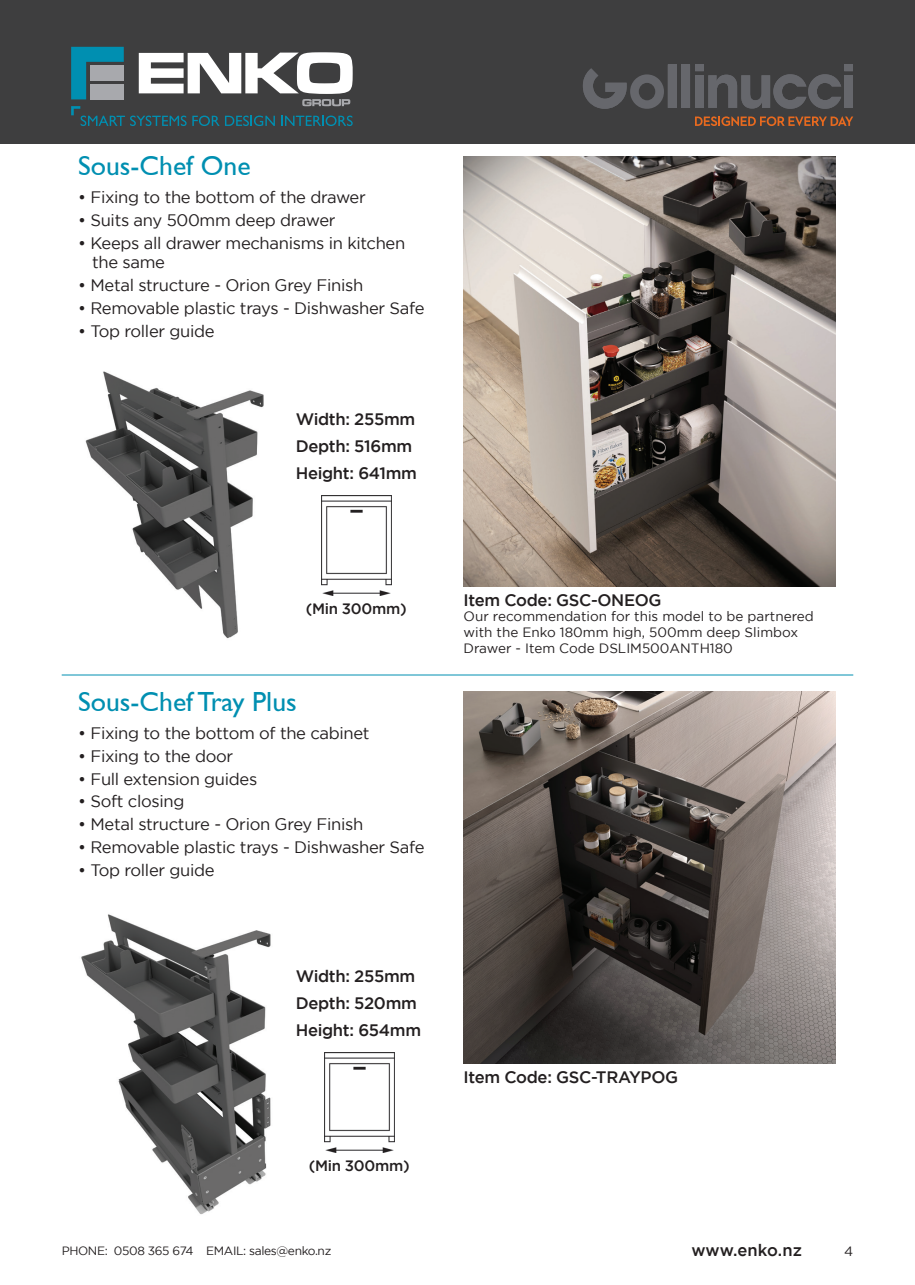
<style>
.page{position:relative;width:915px;height:1285px;background:#fff}
.page>*{position:absolute;margin:0;border:0;box-sizing:border-box;transform-origin:0 0}
.t1{font:27.6px "Gill Sans";color:#008fb1}
.body_copy{font:16.65px/19.5px "Gotham";letter-spacing:-.02em;color:#231f20}
.body_copy-2{font:500 16.65px "Gotham";letter-spacing:-.02em;color:#231f20}
.t2{font:500 16.5px "Gotham";letter-spacing:.005em;color:#231f20}
.body_copy-3{font:500 15px "Gotham";letter-spacing:-.02em;color:#231f20}
.body_copy-4{font:13.5px/16.2px "Gotham";color:#231f20}
.t3{font:12px "Gotham";letter-spacing:-.03em;color:#231f20}
</style>
<div class="page">
<div style="left:0;top:0;width:914px;height:143px;background:#3e3e3f"></div>
<hr style="left:62px;top:674px;width:791px;height:1px;background:#008fb1">
<img style="left:463px;top:156px;width:372px;height:430px">
<img style="left:81px;top:914px;width:190px;height:301px">
<img style="left:463px;top:691px;width:372px;height:371px">
<img style="left:85px;top:371px;width:179px;height:268px">
<img style="left:322px;top:495px;width:69px;height:100px">
<img style="left:325px;top:1052px;width:69px;height:100px">
<svg style="left:583px;top:64px;width:269px;height:45px"></svg>
<svg style="left:695px;top:116px;width:158px;height:10px"></svg>
<svg style="left:71px;top:47px;width:281px;height:79px"></svg>
<p class="t1" style="left:78px;top:150px;width:174px">Sous-Chef One</p>
<p class="body_copy" style="left:78px;top:187px;width:289px">• Fixing to the bottom of the drawer</p>
<p class="body_copy" style="left:78px;top:210px;width:259px">• Suits any 500mm deep drawer</p>
<p class="body_copy" style="left:92px;top:233px;width:314px;text-indent:-14px">• Keeps all drawer mechanisms in kitchen the same</p>
<p class="body_copy" style="left:78px;top:275px;width:286px">• Metal structure - Orion Grey Finish</p>
<p class="body_copy" style="left:78px;top:298px;width:348px">• Removable plastic trays - Dishwasher Safe</p>
<p class="body_copy" style="left:78px;top:321px;width:138px">• Top roller guide</p>
<p class="body_copy-2" style="left:296px;top:409px;width:121px">Width: 255mm</p>
<p class="body_copy-2" style="left:296px;top:436px;width:118px">Depth: 516mm</p>
<p class="body_copy-2" style="left:296px;top:464px;width:123px">Height: 641mm</p>
<p class="body_copy-3" style="left:305px;top:600px;width:102px">(Min 300mm)</p>
<p class="t1" style="left:78px;top:685px;width:220px">Sous-Chef Tray Plus</p>
<p class="body_copy" style="left:78px;top:722px;width:293px">• Fixing to the bottom of the cabinet</p>
<p class="body_copy" style="left:78px;top:745px;width:156px">• Fixing to the door</p>
<p class="body_copy" style="left:78px;top:768px;width:180px">• Full extension guides</p>
<p class="body_copy" style="left:78px;top:791px;width:108px">• Soft closing</p>
<p class="body_copy" style="left:78px;top:814px;width:286px">• Metal structure - Orion Grey Finish</p>
<p class="body_copy" style="left:78px;top:837px;width:348px">• Removable plastic trays - Dishwasher Safe</p>
<p class="body_copy" style="left:78px;top:859px;width:138px">• Top roller guide</p>
<p class="body_copy-2" style="left:296px;top:966px;width:121px">Width: 255mm</p>
<p class="body_copy-2" style="left:296px;top:993px;width:123px">Depth: 520mm</p>
<p class="body_copy-2" style="left:296px;top:1020px;width:127px">Height: 654mm</p>
<p class="body_copy-3" style="left:308px;top:1156px;width:102px">(Min 300mm)</p>
<p class="body_copy-2" style="left:463px;top:591px;width:199px">Item Code: GSC-ONEOG</p>
<p class="body_copy-4" style="left:463px;top:607px;width:351px">Our recommendation for this model to be partnered with the Enko 180mm high, 500mm deep Slimbox<br>Drawer - Item Code DSLIM500ANTH180</p>
<p class="body_copy-2" style="left:463px;top:1067px;width:216px">Item Code: GSC-TRAYPOG</p>
<p class="t3" style="left:62px;top:1244px;width:271px">PHONE: 0508 365 674 EMAIL: sales@enko.nz</p>
<p class="t2" style="left:691px;top:1240px;width:112px">www.enko.nz</p>
<p class="body_copy-4" style="left:843px;top:1242px;width:11px">4</p>
</div>
